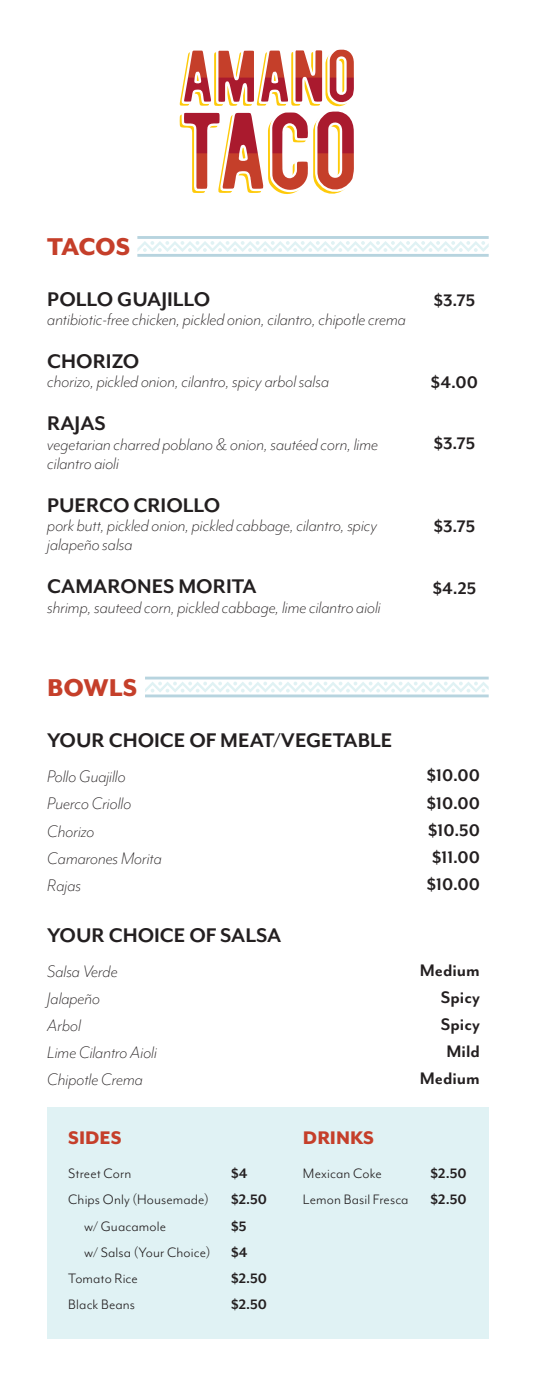
<style>
.page{position:relative;width:536px;height:1386px;background:#fff}
.page>*{position:absolute;margin:0;border:0;box-sizing:border-box;transform-origin:0 0}
.Menu_category{font:800 28px "Mr Eaves Mod OT";letter-spacing:-.005em;color:#c53f2a}
.Taco_-_name{font:700 22.75px "Mr Eaves Mod OT";color:#231f20}
.Bowls_-_Your_Choice{font:700 22.75px "Mr Eaves Mod OT";color:#231f20}
.Sides_drinks_categor{font:800 21px "Mr Eaves Mod OT";color:#c53f2a}
.Tacos_-_description{font:italic 300 19.25px/19.2px "Mr Eaves Mod OT";color:#231f20}
.Bowls_-_choices{font:italic 300 19.25px "Mr Eaves Mod OT";color:#231f20}
.Bowls_-_prices{font:700 19.25px "Mr Eaves Mod OT";color:#231f20}
.Tacos_-_Prices{font:700 19.25px "Mr Eaves Mod OT";color:#231f20}
.Sides_and_drinks{font:15.75px "Mr Eaves Mod OT";letter-spacing:.005em;color:#231f20}
.Sides_Drinks_-_Price{font:700 15.75px "Mr Eaves Mod OT";color:#231f20}
</style>
<div class="page">
<div style="left:47px;top:1107px;width:441px;height:232px;background:#e0f2f4"></div>
<svg style="left:179px;top:49px;width:175px;height:145px"></svg>
<hr style="left:145px;top:695px;width:343px;height:2px;background:#b7d4df">
<hr style="left:145px;top:677px;width:343px;height:2px;background:#b7d4df">
<svg style="left:145px;top:682px;width:343px;height:11px"></svg>
<hr style="left:137px;top:254px;width:351px;height:3px;background:#b7d4df">
<hr style="left:137px;top:236px;width:351px;height:3px;background:#b7d4df">
<svg style="left:137px;top:241px;width:351px;height:11px"></svg>
<p class="Menu_category" style="left:47px;top:231px;width:84px">TACOS</p>
<p class="Taco_-_name" style="left:47px;top:287px;width:164px">POLLO GUAJILLO</p>
<p class="Tacos_-_description" style="left:47px;top:310px;width:360px">antibiotic-free chicken, pickled onion, cilantro, chipotle crema</p>
<p class="Taco_-_name" style="left:47px;top:349px;width:94px">CHORIZO</p>
<p class="Tacos_-_description" style="left:47px;top:372px;width:283px">chorizo, pickled onion, cilantro, spicy arbol salsa</p>
<p class="Taco_-_name" style="left:47px;top:411px;width:60px">RAJAS</p>
<p class="Tacos_-_description" style="left:47px;top:435px;width:332px">vegetarian charred poblano &amp; onion, sautéed corn, lime cilantro aioli</p>
<p class="Taco_-_name" style="left:47px;top:493px;width:174px">PUERCO CRIOLLO</p>
<p class="Tacos_-_description" style="left:47px;top:516px;width:331px">pork butt, pickled onion, pickled cabbage, cilantro, spicy jalapeño salsa</p>
<p class="Taco_-_name" style="left:47px;top:574px;width:211px">CAMARONES MORITA</p>
<p class="Tacos_-_description" style="left:47px;top:598px;width:335px">shrimp, sauteed corn, pickled cabbage, lime cilantro aioli</p>
<p class="Tacos_-_Prices" style="left:433px;top:290px;width:43px">$3.75</p>
<p class="Tacos_-_Prices" style="left:431px;top:371px;width:49px">$4.00</p>
<p class="Tacos_-_Prices" style="left:433px;top:433px;width:43px">$3.75</p>
<p class="Tacos_-_Prices" style="left:433px;top:516px;width:43px">$3.75</p>
<p class="Tacos_-_Prices" style="left:432px;top:578px;width:45px">$4.25</p>
<p class="Menu_category" style="left:47px;top:673px;width:91px">BOWLS</p>
<p class="Bowls_-_Your_Choice" style="left:47px;top:728px;width:346px">YOUR CHOICE OF MEAT/VEGETABLE</p>
<p class="Bowls_-_choices" style="left:47px;top:766px;width:80px">Pollo Guajillo</p>
<p class="Bowls_-_choices" style="left:47px;top:793px;width:85px">Puerco Criollo</p>
<p class="Bowls_-_choices" style="left:47px;top:820px;width:49px">Chorizo</p>
<p class="Bowls_-_choices" style="left:47px;top:848px;width:116px">Camarones Morita</p>
<p class="Bowls_-_choices" style="left:47px;top:875px;width:35px">Rajas</p>
<p class="Bowls_-_Your_Choice" style="left:47px;top:923px;width:235px">YOUR CHOICE OF SALSA</p>
<p class="Bowls_-_choices" style="left:47px;top:961px;width:72px">Salsa Verde</p>
<p class="Bowls_-_choices" style="left:47px;top:988px;width:54px">Jalapeño</p>
<p class="Bowls_-_choices" style="left:47px;top:1015px;width:35px">Arbol</p>
<p class="Bowls_-_choices" style="left:47px;top:1042px;width:111px">Lime Cilantro Aioli</p>
<p class="Bowls_-_choices" style="left:47px;top:1069px;width:97px">Chipotle Crema</p>
<p class="Bowls_-_prices" style="left:426px;top:765px;width:55px">$10.00</p>
<p class="Bowls_-_prices" style="left:426px;top:792px;width:55px">$10.00</p>
<p class="Bowls_-_prices" style="left:428px;top:820px;width:53px">$10.50</p>
<p class="Bowls_-_prices" style="left:432px;top:847px;width:49px">$11.00</p>
<p class="Bowls_-_prices" style="left:426px;top:874px;width:55px">$10.00</p>
<p class="Bowls_-_prices" style="left:419px;top:960px;width:62px">Medium</p>
<p class="Bowls_-_prices" style="left:441px;top:987px;width:40px">Spicy</p>
<p class="Bowls_-_prices" style="left:441px;top:1014px;width:40px">Spicy</p>
<p class="Bowls_-_prices" style="left:446px;top:1041px;width:35px">Mild</p>
<p class="Bowls_-_prices" style="left:419px;top:1068px;width:62px">Medium</p>
<p class="Sides_drinks_categor" style="left:68px;top:1126px;width:55px">SIDES</p>
<p class="Sides_and_drinks" style="left:68px;top:1165px;width:65px">Street Corn</p>
<p class="Sides_and_drinks" style="left:68px;top:1191px;width:142px">Chips Only (Housemade)</p>
<p class="Sides_and_drinks" style="left:84px;top:1217px;width:83px">w/ Guacamole</p>
<p class="Sides_and_drinks" style="left:84px;top:1244px;width:128px">w/ Salsa (Your Choice)</p>
<p class="Sides_and_drinks" style="left:68px;top:1270px;width:71px">Tomato Rice</p>
<p class="Sides_and_drinks" style="left:68px;top:1296px;width:68px">Black Beans</p>
<p class="Sides_Drinks_-_Price" style="left:231px;top:1165px;width:18px">$4</p>
<p class="Sides_Drinks_-_Price" style="left:231px;top:1191px;width:37px">$2.50</p>
<p class="Sides_Drinks_-_Price" style="left:231px;top:1217px;width:17px">$5</p>
<p class="Sides_Drinks_-_Price" style="left:231px;top:1244px;width:18px">$4</p>
<p class="Sides_Drinks_-_Price" style="left:231px;top:1270px;width:37px">$2.50</p>
<p class="Sides_Drinks_-_Price" style="left:231px;top:1296px;width:37px">$2.50</p>
<p class="Sides_drinks_categor" style="left:303px;top:1126px;width:73px">DRINKS</p>
<p class="Sides_and_drinks" style="left:303px;top:1165px;width:80px">Mexican Coke</p>
<p class="Sides_and_drinks" style="left:303px;top:1191px;width:107px">Lemon Basil Fresca</p>
<p class="Sides_Drinks_-_Price" style="left:430px;top:1165px;width:37px">$2.50</p>
<p class="Sides_Drinks_-_Price" style="left:430px;top:1191px;width:37px">$2.50</p>
</div>
